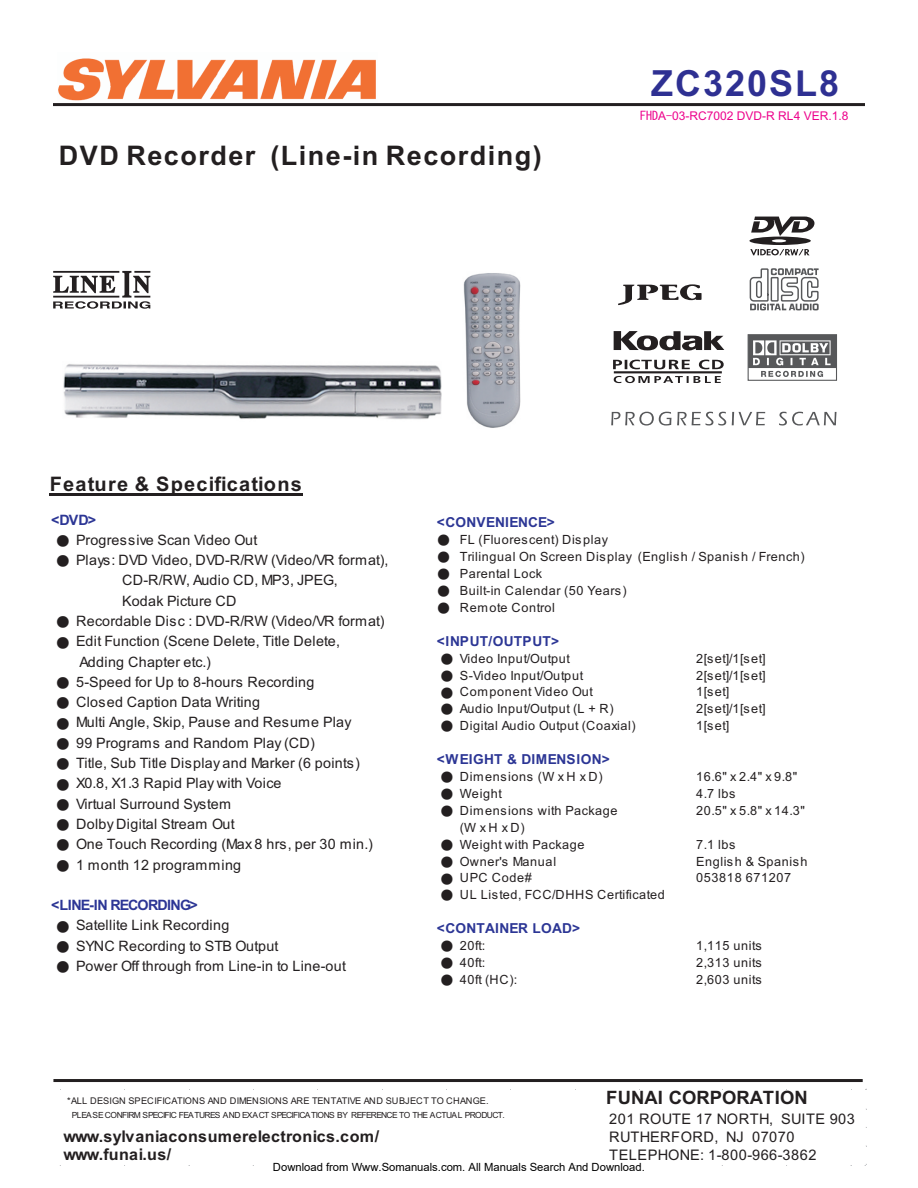
<style>
.page{position:relative;width:918px;height:1188px;background:#fff}
.page>*{position:absolute;margin:0;border:0;box-sizing:border-box;transform-origin:0 0}
.t1{font:700 36px "Arial";letter-spacing:.055em;color:#2e3092}
.t2{font:700 27px "Arial";letter-spacing:.055em;color:#231f20}
.t3{font:700 19.95px "Arial";letter-spacing:.06em;color:#231f20}
.t4{font:700 18.45px "Arial";color:#231f20}
.t5{font:700 16.05px "Arial";letter-spacing:.02em;color:#231f20}
.t6{font:14.55px "Arial";letter-spacing:.03em;color:#231f20}
.t7{font:14.25px/20.2px "Arial";letter-spacing:.02em;color:#231f20}
.t8{font:700 14.25px "Arial";letter-spacing:-.06em;color:#2c3695}
.t9{font:700 13.8px "Arial";letter-spacing:.02em;color:#2c3695}
.t10{font:700 13.8px "Arial";color:#2c3695}
.t11{font:12.75px "Arial";letter-spacing:.05em;color:#231f20}
.t12{font:12px "Arial";color:#ed028c}
.t13{font:11.25px "Arial";color:#000}
.t14{font:9.15px "Arial";color:#231f20}
.t15{font:8.4px "Arial";letter-spacing:-.07em;color:#231f20}
.s1{font-family:"MS Gothic"}
.s2{font-family:"MS P Gothic"}
.s3{font-family:"MS P Gothic";font-size:13.8px}
</style>
<div class="page">
<hr style="left:53px;top:1079px;width:810px;height:3px;background:#231f20">
<hr style="left:53px;top:103px;width:812px;height:3px;background:#231f20">
<hr style="left:50px;top:493px;width:253px;height:2px;background:#231f20">
<img style="left:58px;top:58px;width:318px;height:43px">
<svg style="left:618px;top:284px;width:84px;height:21px"></svg>
<svg style="left:613px;top:360px;width:77px;height:9px"></svg>
<svg style="left:699px;top:360px;width:25px;height:9px"></svg>
<svg style="left:614px;top:376px;width:107px;height:7px"></svg>
<svg style="left:614px;top:331px;width:110px;height:20px"></svg>
<hr style="left:614px;top:371px;width:108px;height:2px;background:#231f20">
<svg style="left:750px;top:268px;width:69px;height:42px"></svg>
<svg style="left:750px;top:336px;width:85px;height:41px"></svg>
<div style="left:748px;top:334px;width:89px;height:47px;border:1px solid #57585a"></div>
<svg style="left:611px;top:412px;width:115px;height:14px"></svg>
<svg style="left:732px;top:412px;width:33px;height:13px"></svg>
<svg style="left:779px;top:412px;width:58px;height:14px"></svg>
<svg style="left:749px;top:217px;width:65px;height:38px"></svg>
<svg style="left:53px;top:271px;width:97px;height:38px"></svg>
<img style="left:463px;top:273px;width:58px;height:155px">
<img style="left:63px;top:364px;width:379px;height:56px">
<h1 class="t1" style="left:651px;top:69px;width:190px">ZC320SL8</h1>
<h2 class="t2" style="left:59px;top:145px;width:485px">DVD Recorder (Line-in Recording)</h2>
<p class="t12" style="left:640px;top:112px;width:210px"><span class="s1">FHD</span>A<span class="s1">-</span>03-RC7002 DVD-R RL4 VER.1.8</p>
<h3 class="t3" style="left:50px;top:477px;width:254px">Feature &amp; Specifications</h3>
<p class="t8" style="left:51px;top:514px;width:47px">&lt;DVD&gt;</p>
<p class="t7" style="left:56px;top:531px;width:203px"><span class="s2">●</span> Progressive Scan Video Out</p>
<p class="t7" style="left:122px;top:551px;width:268px;text-indent:-66px"><span class="s2">●</span> Plays: DVD Video, DVD-R/RW (Video/VR format),<br>CD-R/RW, Audio CD, MP3, JPEG,<br>Kodak Picture CD</p>
<p class="t7" style="left:56px;top:612px;width:330px"><span class="s2">●</span> Recordable Disc : DVD-R/RW (Video/VR format)</p>
<p class="t7" style="left:80px;top:633px;width:262px;text-indent:-24px"><span class="s2">●</span> Edit Function (Scene Delete, Title Delete,<br>Adding Chapter etc.)</p>
<p class="t7" style="left:56px;top:673px;width:260px"><span class="s2">●</span> 5-Speed for Up to 8-hours Recording</p>
<p class="t7" style="left:56px;top:693px;width:206px"><span class="s2">●</span> Closed Caption Data Writing</p>
<p class="t7" style="left:56px;top:714px;width:297px"><span class="s2">●</span> Multi Angle, Skip, Pause and Resume Play</p>
<p class="t7" style="left:56px;top:734px;width:260px"><span class="s2">●</span> 99 Programs and Random Play (CD)</p>
<p class="t7" style="left:56px;top:754px;width:305px"><span class="s2">●</span> Title, Sub Title Display and Marker (6 points)</p>
<p class="t7" style="left:56px;top:775px;width:227px"><span class="s2">●</span> X0.8, X1.3 Rapid Play with Voice</p>
<p class="t7" style="left:56px;top:795px;width:177px"><span class="s2">●</span> Virtual Surround System</p>
<p class="t7" style="left:56px;top:815px;width:180px"><span class="s2">●</span> Dolby Digital Stream Out</p>
<p class="t7" style="left:56px;top:835px;width:318px"><span class="s2">●</span> One Touch Recording (Max 8 hrs, per 30 min.)</p>
<p class="t7" style="left:56px;top:856px;width:187px"><span class="s2">●</span> 1 month 12 programming</p>
<p class="t8" style="left:51px;top:900px;width:148px">&lt;LINE-IN RECORDING&gt;</p>
<p class="t7" style="left:56px;top:917px;width:175px"><span class="s2">●</span> Satellite Link Recording</p>
<p class="t7" style="left:56px;top:937px;width:224px"><span class="s2">●</span> SYNC Recording to STB Output</p>
<p class="t7" style="left:56px;top:957px;width:292px"><span class="s2">●</span> Power Off through from Line-in to Line-out</p>
<p class="t10" style="left:437px;top:517px;width:119px">&lt;CONVENIENCE&gt;</p>
<p class="t11" style="left:437px;top:535px;width:173px"><span class="s3">●</span> FL (Fluorescent) Display</p>
<p class="t11" style="left:437px;top:552px;width:369px"><span class="s3">●</span> Trilingual On Screen Display (English / Spanish / French)</p>
<p class="t11" style="left:437px;top:569px;width:107px"><span class="s3">●</span> Parental Lock</p>
<p class="t11" style="left:437px;top:586px;width:191px"><span class="s3">●</span> Built-in Calendar (50 Years)</p>
<p class="t11" style="left:437px;top:603px;width:120px"><span class="s3">●</span> Remote Control</p>
<p class="t9" style="left:437px;top:636px;width:124px">&lt;INPUT/OUTPUT&gt;</p>
<p class="t11" style="left:440px;top:653px;width:131px"><span class="s3">●</span> Video Input/Output</p>
<p class="t11" style="left:696px;top:653px;width:71px">2[set]/1[set]</p>
<p class="t11" style="left:440px;top:670px;width:145px"><span class="s3">●</span> S-Video Input/Output</p>
<p class="t11" style="left:696px;top:670px;width:71px">2[set]/1[set]</p>
<p class="t11" style="left:440px;top:687px;width:154px"><span class="s3">●</span> Component Video Out</p>
<p class="t11" style="left:696px;top:687px;width:35px">1[set]</p>
<p class="t11" style="left:440px;top:704px;width:175px"><span class="s3">●</span> Audio Input/Output (L + R)</p>
<p class="t11" style="left:696px;top:704px;width:71px">2[set]/1[set]</p>
<p class="t11" style="left:440px;top:721px;width:197px"><span class="s3">●</span> Digital Audio Output (Coaxial)</p>
<p class="t11" style="left:696px;top:721px;width:35px">1[set]</p>
<p class="t9" style="left:437px;top:754px;width:174px">&lt;WEIGHT &amp; DIMENSION&gt;</p>
<p class="t11" style="left:440px;top:772px;width:164px"><span class="s3">●</span> Dimensions (W x H x D)</p>
<p class="t11" style="left:696px;top:772px;width:103px">16.6" x 2.4" x 9.8"</p>
<p class="t11" style="left:440px;top:789px;width:63px"><span class="s3">●</span> Weight</p>
<p class="t11" style="left:696px;top:789px;width:41px">4.7 lbs</p>
<p class="t11" style="left:440px;top:806px;width:179px"><span class="s3">●</span> Dimensions with Package</p>
<p class="t11" style="left:696px;top:806px;width:110px">20.5" x 5.8" x 14.3"</p>
<p class="t11" style="left:460px;top:822px;width:66px">(W xH xD)</p>
<p class="t11" style="left:440px;top:839px;width:146px"><span class="s3">●</span> Weight with Package</p>
<p class="t11" style="left:696px;top:839px;width:41px">7.1 lbs</p>
<p class="t11" style="left:440px;top:856px;width:118px"><span class="s3">●</span> Owner's Manual</p>
<p class="t11" style="left:696px;top:856px;width:113px">English &amp; Spanish</p>
<p class="t11" style="left:440px;top:873px;width:93px"><span class="s3">●</span> UPC Code#</p>
<p class="t11" style="left:696px;top:873px;width:96px">053818 671207</p>
<p class="t11" style="left:440px;top:890px;width:226px"><span class="s3">●</span> UL Listed, FCC/DHHS Certificated</p>
<p class="t10" style="left:437px;top:923px;width:145px">&lt;CONTAINER LOAD&gt;</p>
<p class="t11" style="left:440px;top:941px;width:47px"><span class="s3">●</span> 20ft:</p>
<p class="t11" style="left:696px;top:941px;width:67px">1,115 units</p>
<p class="t11" style="left:440px;top:958px;width:47px"><span class="s3">●</span> 40ft:</p>
<p class="t11" style="left:696px;top:958px;width:67px">2,313 units</p>
<p class="t11" style="left:440px;top:975px;width:79px"><span class="s3">●</span> 40ft (HC):</p>
<p class="t11" style="left:696px;top:975px;width:67px">2,603 units</p>
<p class="t14" style="left:67px;top:1098px;width:423px">*ALL DESIGN SPECIFICATIONS AND DIMENSIONS ARE TENTATIVE AND SUBJECT TO CHANGE.</p>
<p class="t15" style="left:72px;top:1112px;width:434px">PLEASE CONFIRM SPECIFIC FEATURES AND EXACT SPECIFICATIONS BY REFERENCE TO THE ACTUAL PRODUCT.</p>
<p class="t4" style="left:606px;top:1091px;width:203px">FUNAI CORPORATION</p>
<p class="t6" style="left:609px;top:1114px;width:247px">201 ROUTE 17 NORTH, SUITE 903</p>
<p class="t5" style="left:63px;top:1130px;width:317px">www.sylvaniaconsumerelectronics.com/</p>
<p class="t6" style="left:609px;top:1131px;width:187px">RUTHERFORD, NJ 07070</p>
<p class="t5" style="left:63px;top:1149px;width:110px">www.funai.us/</p>
<p class="t6" style="left:609px;top:1150px;width:209px">TELEPHONE: 1-800-966-3862</p>
<p class="t13" style="left:273px;top:1160px;width:373px">Download from Www.Somanuals.com. All Manuals Search And Download.</p>
</div>
